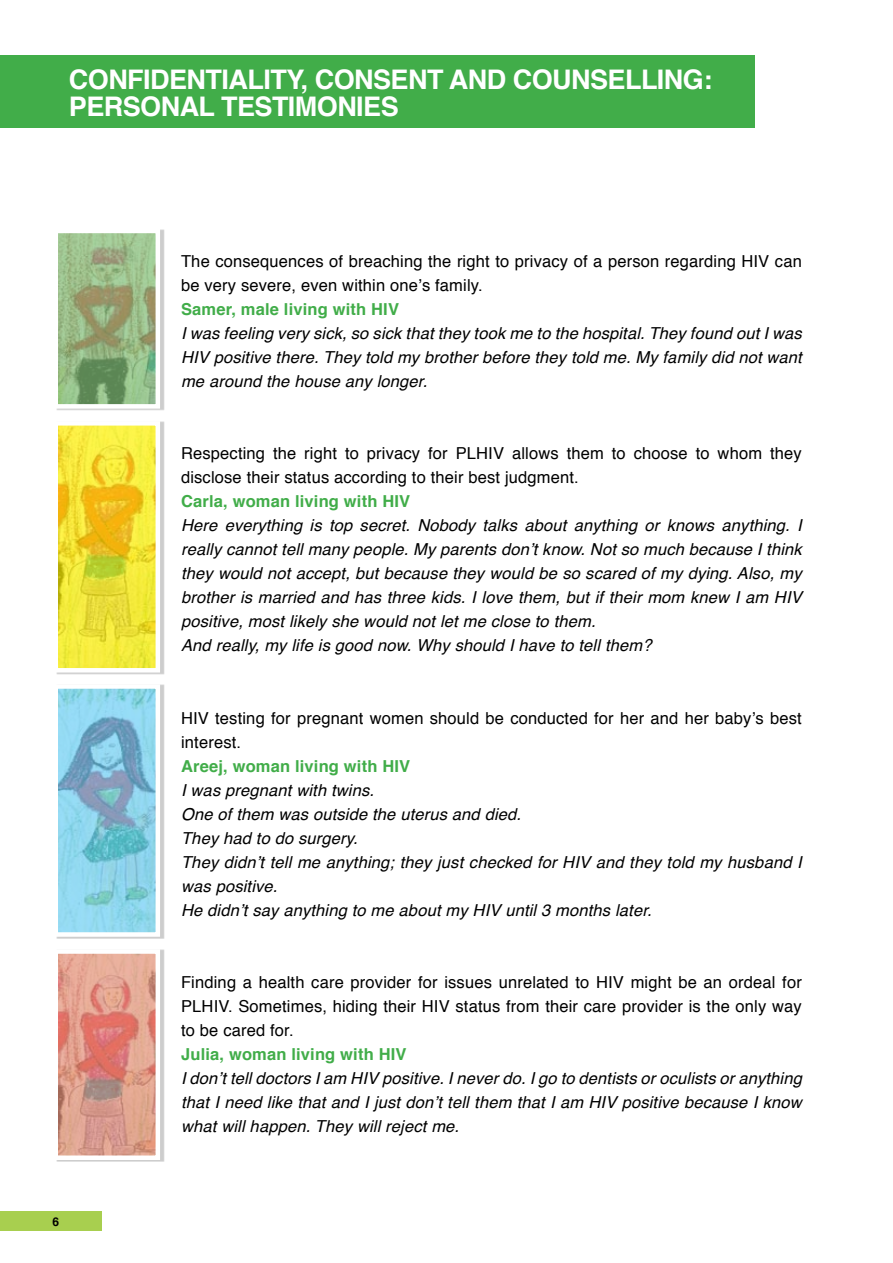
<style>
.page{position:relative;width:893px;height:1263px;background:#fff}
.page>*{position:absolute;margin:0;border:0;box-sizing:border-box;transform-origin:0 0}
.t1{font:700 27px/27px "Helvetica";letter-spacing:-.02em;color:#fff}
.t2{font:italic 16.5px/24px "Helvetica";letter-spacing:.01em;color:#000;text-align:justify}
.t3{font:16.5px/24px "Helvetica";letter-spacing:.01em;color:#000}
.t4{font:700 16.5px "Helvetica";letter-spacing:.01em;color:#41ad49}
.t5{font:700 12px "Helvetica";color:#000}
</style>
<div class="page">
<div style="left:0;top:55px;width:755px;height:73px;background:#41ad49"></div>
<div style="left:56px;top:229px;width:108px;height:181px;background:#cdcdcd"></div>
<img style="left:59px;top:234px;width:96px;height:170px">
<div style="left:54px;top:229px;width:106px;height:180px;border:4px solid #fff"></div>
<div style="left:56px;top:421px;width:108px;height:254px;background:#000;opacity:.2"></div>
<img style="left:59px;top:426px;width:96px;height:241px">
<div style="left:54px;top:421px;width:106px;height:251px;border:4px solid #fff"></div>
<div style="left:56px;top:684px;width:108px;height:255px;background:#cdcdcd"></div>
<img style="left:59px;top:689px;width:96px;height:243px">
<div style="left:54px;top:684px;width:106px;height:253px;border:4px solid #fff"></div>
<div style="left:56px;top:949px;width:108px;height:213px;background:#cdcdcd"></div>
<img style="left:59px;top:954px;width:96px;height:201px">
<div style="left:54px;top:949px;width:106px;height:211px;border:4px solid #fff"></div>
<div style="left:0;top:1211px;width:102px;height:19px;background:#a8cf4f"></div>
<h1 class="t1" style="left:69px;top:67px;width:645px">CONFIDENTIALITY, CONSENT AND COUNSELLING: personal</h1>
<h1 class="t1" style="left:221px;top:94px;width:18px">testimonies</h1>
<p class="t5" style="left:52px;top:1212px;width:8px">6</p>
<p class="t3" style="left:181px;top:250px;width:622px">The consequences of breaching the right to privacy of a person regarding HIV can be very severe, even within one’s family.</p>
<p class="t4" style="left:181px;top:296px;width:219px">Samer, male living with HIV</p>
<p class="t2" style="left:181px;top:322px;width:622px">I was feeling very sick, so sick that they took me to the hospital. They found out I was HIV positive there. They told my brother before they told me. My family did not want me around the house any longer.</p>
<p class="t3" style="left:181px;top:442px;width:622px">Respecting the right to privacy for PLHIV allows them to choose to whom they disclose their status according to their best judgment.</p>
<p class="t4" style="left:181px;top:488px;width:231px">Carla, woman living with HIV</p>
<p class="t2" style="left:181px;top:514px;width:622px;text-align:left">Here everything is top secret. Nobody talks about anything or knows anything. I really cannot tell many people. My parents don’t know. Not so much because I think they would not accept, but because they would be so scared of my dying. Also, my brother is married and has three kids. I love them, but if their mom knew I am HIV positive, most likely she would not let me close to them.<br>And really, my life is good now. Why should I have to tell them?</p>
<p class="t3" style="left:181px;top:706px;width:622px">HIV testing for pregnant women should be conducted for her and her baby’s best interest.</p>
<p class="t4" style="left:181px;top:752px;width:231px">Areej, woman living with HIV</p>
<p class="t2" style="left:181px;top:778px;width:622px;text-align:left">I was pregnant with twins.<br>One of them was outside the uterus and died.<br>They had to do surgery.<br>They didn’t tell me anything; they just checked for HIV and they told my husband I was positive.<br>He didn’t say anything to me about my HIV until 3 months later.</p>
<p class="t3" style="left:181px;top:970px;width:622px;text-align:justify">Finding a health care provider for issues unrelated to HIV might be an ordeal for PLHIV. Sometimes, hiding their HIV status from their care provider is the only way to be cared for.</p>
<p class="t4" style="left:181px;top:1040px;width:227px">Julia, woman living with HIV</p>
<p class="t2" style="left:181px;top:1066px;width:622px">I don’t tell doctors I am HIV positive. I never do. I go to dentists or oculists or anything that I need like that and I just don’t tell them that I am HIV positive because I know what will happen. They will reject me.</p>
</div>
